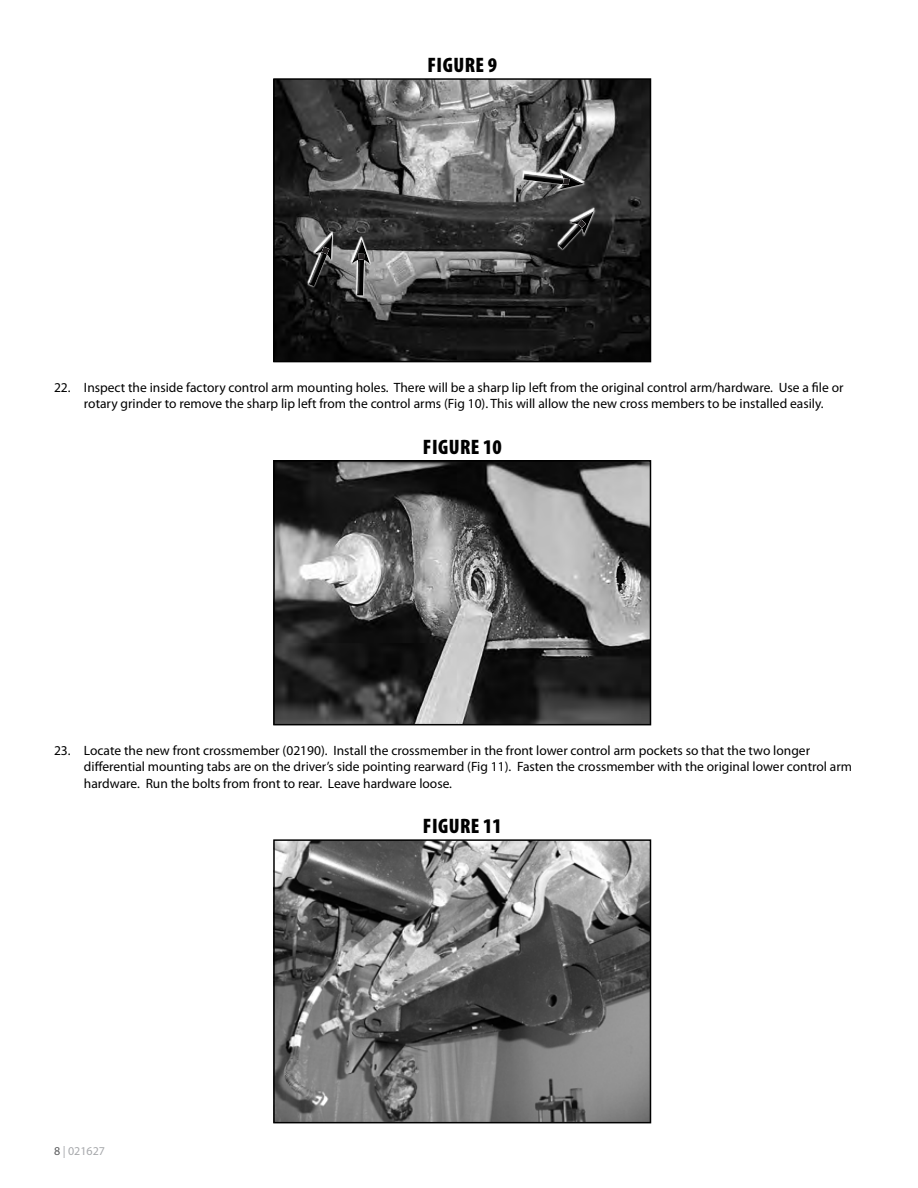
<style>
.page{position:relative;width:918px;height:1188px;background:#fff}
.page>*{position:absolute;margin:0;border:0;box-sizing:border-box;transform-origin:0 0}
.t1{font:900 condensed 21px "Myriad Pro";letter-spacing:.02em;color:#000}
.t2{font:13.5px/16.2px "Myriad Pro";color:#000}
.t3{font:12px "Myriad Pro";color:#a7a9ac}
.s1{color:#58595b}
</style>
<div class="page">
<img style="left:276px;top:81px;width:372px;height:278px">
<div style="left:273px;top:78px;width:378px;height:284px;border:2px solid #000"></div>
<svg style="left:307px;top:231px;width:26px;height:1px"></svg>
<div style="left:307px;top:232px;width:27px;height:56px;background:#fff;opacity:.75"></div>
<div style="left:306px;top:232px;width:27px;height:53px;background:#fff;opacity:.75"></div>
<div style="left:307px;top:233px;width:26px;height:54px;background:#000;opacity:.75"></div>
<svg style="left:351px;top:236px;width:21px;height:1px"></svg>
<div style="left:350px;top:237px;width:22px;height:60px;background:#3d3d3d"></div>
<div style="left:350px;top:237px;width:14px;height:59px;background:#fff;opacity:.75"></div>
<div style="left:350px;top:239px;width:21px;height:57px;background:#000;opacity:.75"></div>
<svg style="left:522px;top:168px;width:63px;height:2px"></svg>
<div style="left:521px;top:170px;width:65px;height:22px;background:#fff;opacity:.75"></div>
<div style="left:521px;top:171px;width:64px;height:20px;background:#fff;opacity:.75"></div>
<div style="left:521px;top:173px;width:64px;height:18px;background:#000;opacity:.75"></div>
<svg style="left:557px;top:208px;width:38px;height:1px"></svg>
<div style="left:557px;top:209px;width:38px;height:42px;background:#fff;opacity:.75"></div>
<div style="left:556px;top:209px;width:38px;height:38px;background:#fff;opacity:.75"></div>
<div style="left:556px;top:210px;width:38px;height:39px;background:#000;opacity:.75"></div>
<img style="left:276px;top:463px;width:372px;height:259px">
<div style="left:273px;top:460px;width:378px;height:265px;border:2px solid #000"></div>
<img style="left:276px;top:842px;width:372px;height:278px">
<div style="left:273px;top:839px;width:378px;height:284px;border:2px solid #000"></div>
<h1 class="t1" style="left:428px;top:53px;width:71px">FIGURE 9</h1>
<p class="t2" style="left:84px;top:379px;width:761px;text-indent:-30px">22. Inspect the inside factory control arm mounting holes. There will be a sharp lip left from the original control arm/hardware. Use a file or rotary grinder to remove the sharp lip left from the control arms (Fig 10). This will allow the new cross members to be installed easily.</p>
<h1 class="t1" style="left:423px;top:435px;width:80px">FIGURE 10</h1>
<p class="t2" style="left:84px;top:742px;width:770px;text-indent:-30px">23. Locate the new front crossmember (02190). Install the crossmember in the front lower control arm pockets so that the two longer differential mounting tabs are on the driver’s side pointing rearward (Fig 11). Fasten the crossmember with the original lower control arm hardware. Run the bolts from front to rear. Leave hardware loose.</p>
<h1 class="t1" style="left:423px;top:814px;width:80px">FIGURE 11</h1>
<p class="t3" style="left:54px;top:1143px;width:53px"><span class="s1">8</span> | 021627</p>
</div>
